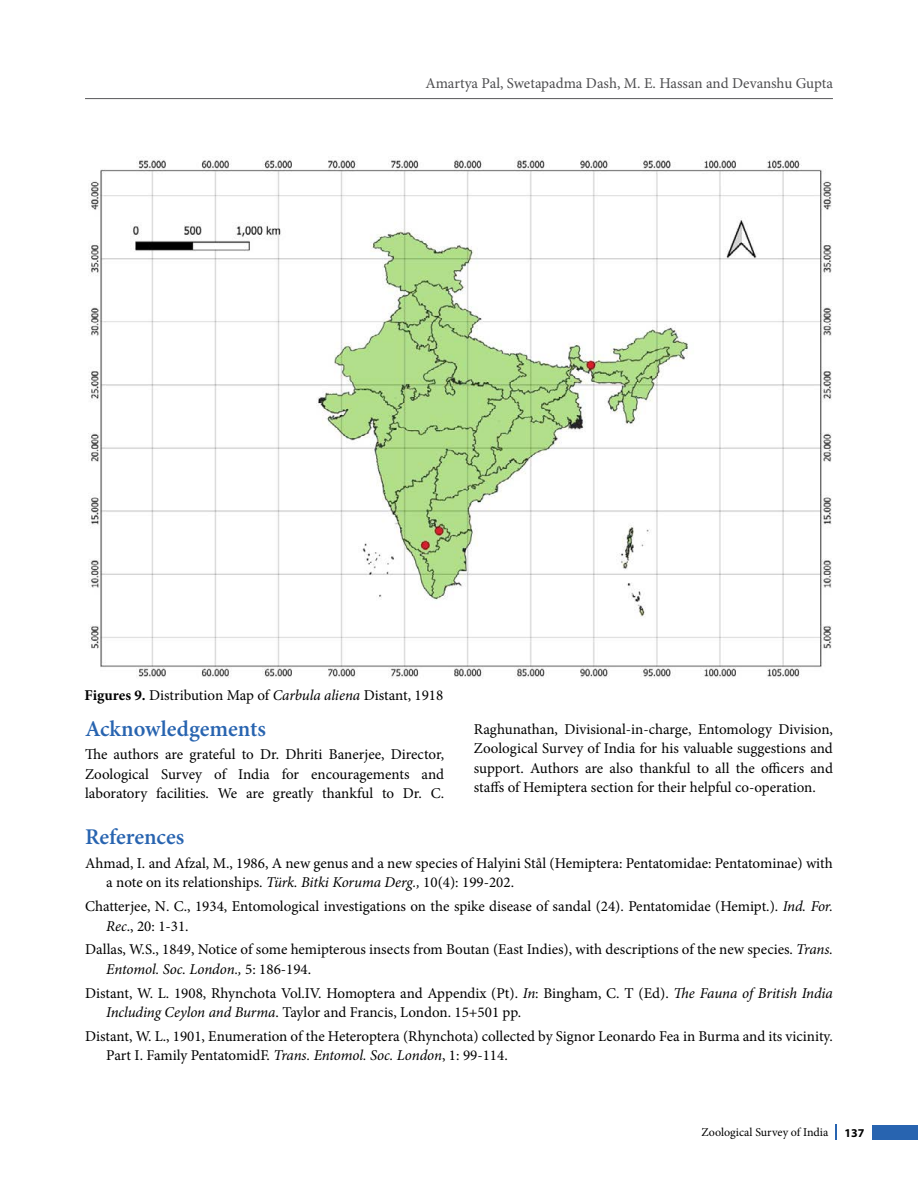
<style>
.page{position:relative;width:918px;height:1188px;background:#fff}
.page>*{position:absolute;margin:0;border:0;box-sizing:border-box;transform-origin:0 0}
.t1{font:600 22.5px "Minion Pro";letter-spacing:-.005em;color:#2864b0}
.t2{font:15px/19.5px "Minion Pro";color:#000}
.t3{font:15px "Minion Pro";letter-spacing:-.005em;color:#4d4d4f}
.t4{font:12px "Minion Pro";color:#000}
.t5{font:700 12px "Myriad Pro";color:#000}
.s1{font-weight:700}
.s2{font-style:italic}
</style>
<div class="page">
<hr style="left:85px;top:98px;width:748px;height:1px;background:#58595b">
<div style="left:872px;top:1125px;width:46px;height:15px;background:#2864b0"></div>
<svg style="left:836px;top:1125px;width:1px;height:15px"></svg>
<img style="left:88px;top:156px;width:744px;height:523px">
<p class="t3" style="left:425px;top:73px;width:409px">Amartya Pal, Swetapadma Dash, M. E. Hassan and Devanshu Gupta</p>
<p class="t2" style="left:85px;top:686px;width:360px"><span class="s1">Figures 9.</span> Distribution Map of <span class="s2">Carbula aliena</span> Distant, 1918</p>
<h1 class="t1" style="left:85px;top:713px;width:183px">Acknowledgements</h1>
<p class="t2" style="left:85px;top:745px;width:361px;text-align:justify">The authors are grateful to Dr. Dhriti Banerjee, Director, Zoological Survey of India for encouragements and laboratory facilities. We are greatly thankful to Dr. C.</p>
<p class="t2" style="left:474px;top:719px;width:361px;text-align:justify">Raghunathan, Divisional-in-charge, Entomology Division, Zoological Survey of India for his valuable suggestions and support. Authors are also thankful to all the officers and staffs of Hemiptera section for their helpful co-operation.</p>
<h1 class="t1" style="left:85px;top:821px;width:101px">References</h1>
<p class="t2" style="left:106px;top:854px;width:728px;text-indent:-21px">Ahmad, I. and Afzal, M., 1986, A new genus and a new species of Halyini Stål (Hemiptera: Pentatomidae: Pentatominae) with a note on its relationships. <span class="s2">Türk. Bitki Koruma Derg.,</span> 10(4): 199-202.</p>
<p class="t2" style="left:106px;top:897px;width:728px;text-indent:-21px">Chatterjee, N. C., 1934, Entomological investigations on the spike disease of sandal (24). Pentatomidae (Hemipt.). <span class="s2">Ind. For.<br>Rec</span>., 20: 1-31.</p>
<p class="t2" style="left:106px;top:940px;width:728px;text-indent:-21px">Dallas, W.S., 1849, Notice of some hemipterous insects from Boutan (East Indies), with descriptions of the new species. <span class="s2">Trans.<br>Entomol. Soc. London.,</span> 5: 186-194.</p>
<p class="t2" style="left:106px;top:983px;width:728px;text-indent:-21px">Distant, W. L. 1908, Rhynchota Vol.IV. Homoptera and Appendix (Pt). <span class="s2">In</span>: Bingham, C. T (Ed). <span class="s2">The Fauna of British India<br>Including Ceylon and Burma</span>. Taylor and Francis, London. 15+501 pp.</p>
<p class="t2" style="left:106px;top:1026px;width:728px;text-indent:-21px">Distant, W. L., 1901, Enumeration of the Heteroptera (Rhynchota) collected by Signor Leonardo Fea in Burma and its vicinity.<br>Part I. Family PentatomidF. <span class="s2">Trans. Entomol. Soc. London</span>, 1: 99-114.</p>
<p class="t4" style="left:701px;top:1125px;width:129px">Zoological Survey of India</p>
<p class="t5" style="left:845px;top:1125px;width:21px">137</p>
</div>
